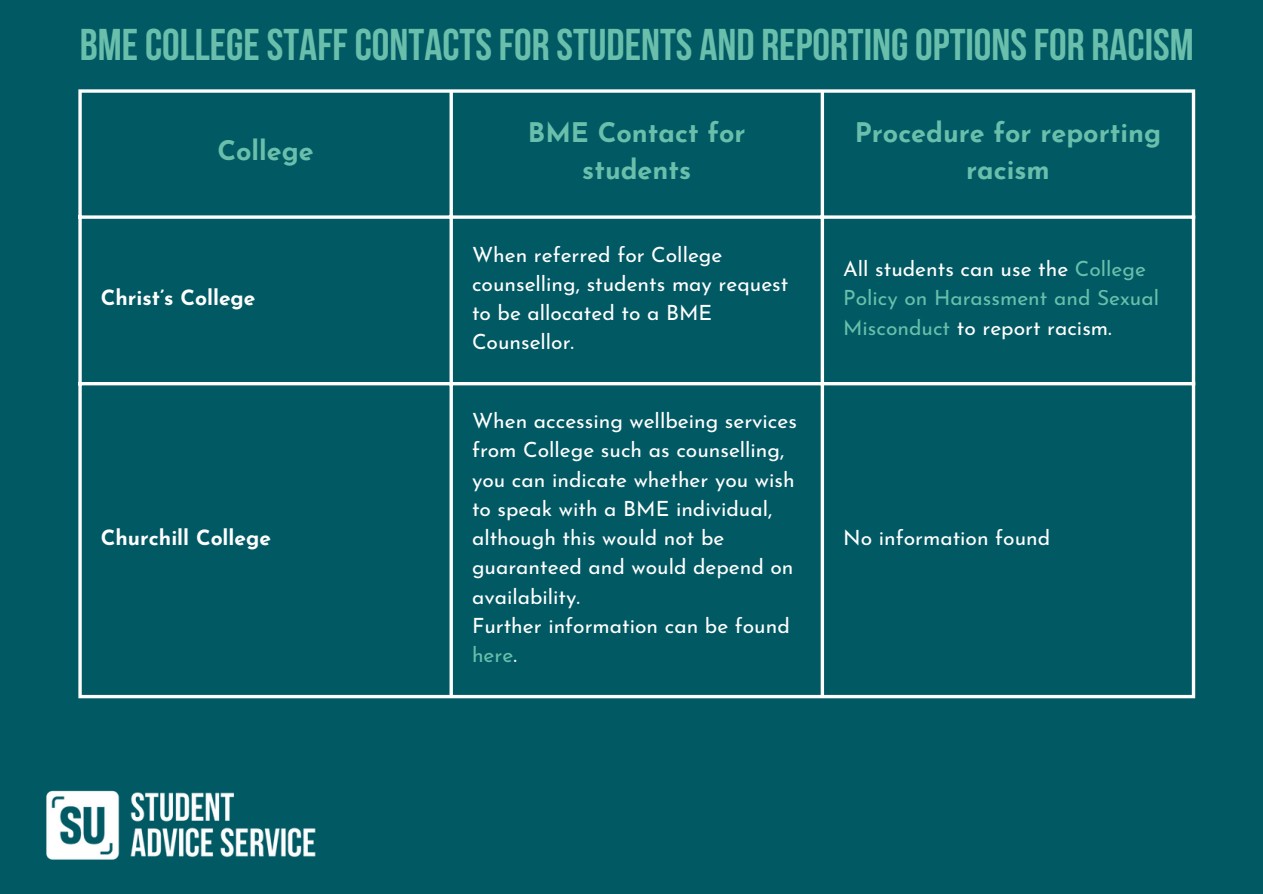
<style>
.page{position:relative;width:1263px;height:894px;background:#fff}
.page>*{position:absolute;margin:0;border:0;box-sizing:border-box;transform-origin:0 0}
.t1{font:700 44.4px "Bebas Neue";color:#69bfab}
.t2{font:700 27px/37px "Josefin Sans";color:#69bfab;text-align:center}
.t3{font:21px/29.2px "Josefin Sans";color:#fff}
.t4{font:21px/29.2px "Josefin Sans";color:#69bfab}
.t5{font:700 21px "Josefin Sans";color:#fff}
.s1{color:#69bfab}
.s2{color:#fff}
</style>
<div class="page">
<div style="left:0;top:0;width:1263px;height:893px;background:#015963"></div>
<img style="left:46px;top:790px;width:270px;height:70px">
<svg style="left:78px;top:93px;width:4px;height:601px;background:#d7e5e6"></svg>
<svg style="left:449px;top:93px;width:4px;height:601px;background:#d7e5e6"></svg>
<hr style="left:821px;top:93px;width:3px;height:601px;background:#fff">
<hr style="left:1192px;top:93px;width:3px;height:601px;background:#fff">
<svg style="left:78px;top:89px;width:1117px;height:4px;background:#d7e5e6"></svg>
<svg style="left:78px;top:215px;width:1114px;height:4px;background:#d7e5e6"></svg>
<hr style="left:78px;top:382px;width:1117px;height:3px;background:#fff">
<svg style="left:78px;top:694px;width:1117px;height:4px;background:#c5d9db"></svg>
<p class="t1" style="left:80px;top:26px;width:1115px">BMECOLLEGE STAFFCONTACTS FOR STUDENTS AND REPORTINGOPTIONS FOR RACISM</p>
<p class="t2" style="left:217px;top:135px;width:98px">College</p>
<p class="t5" style="left:101px;top:289px;width:156px">Christ’s College</p>
<p class="t5" style="left:101px;top:529px;width:172px">Churchill College</p>
<p class="t2" style="left:528px;top:117px;width:219px">BME Contact for students</p>
<p class="t2" style="left:855px;top:117px;width:308px">Procedure for reporting racism</p>
<p class="t3" style="left:472px;top:241px;width:318px">When referred for College counselling, students may request to be allocated to a BME<br>Counsellor.</p>
<p class="t3" style="left:472px;top:408px;width:326px">When accessing wellbeing services from College such as counselling, you can indicate whether you wish to speak with a BME individual, although this would not be guaranteed and would depend on availability.</p>
<p class="t3" style="left:472px;top:613px;width:319px">Further information can be found <span class="s1">here</span>.</p>
<p class="t4" style="left:843px;top:256px;width:317px"><span class="s2">All students can use the</span> College<br>Policy on Harassment and Sexual<br>Misconduct <span class="s2">to report racism.</span></p>
<p class="t3" style="left:843px;top:525px;width:209px">No information found</p>
</div>
